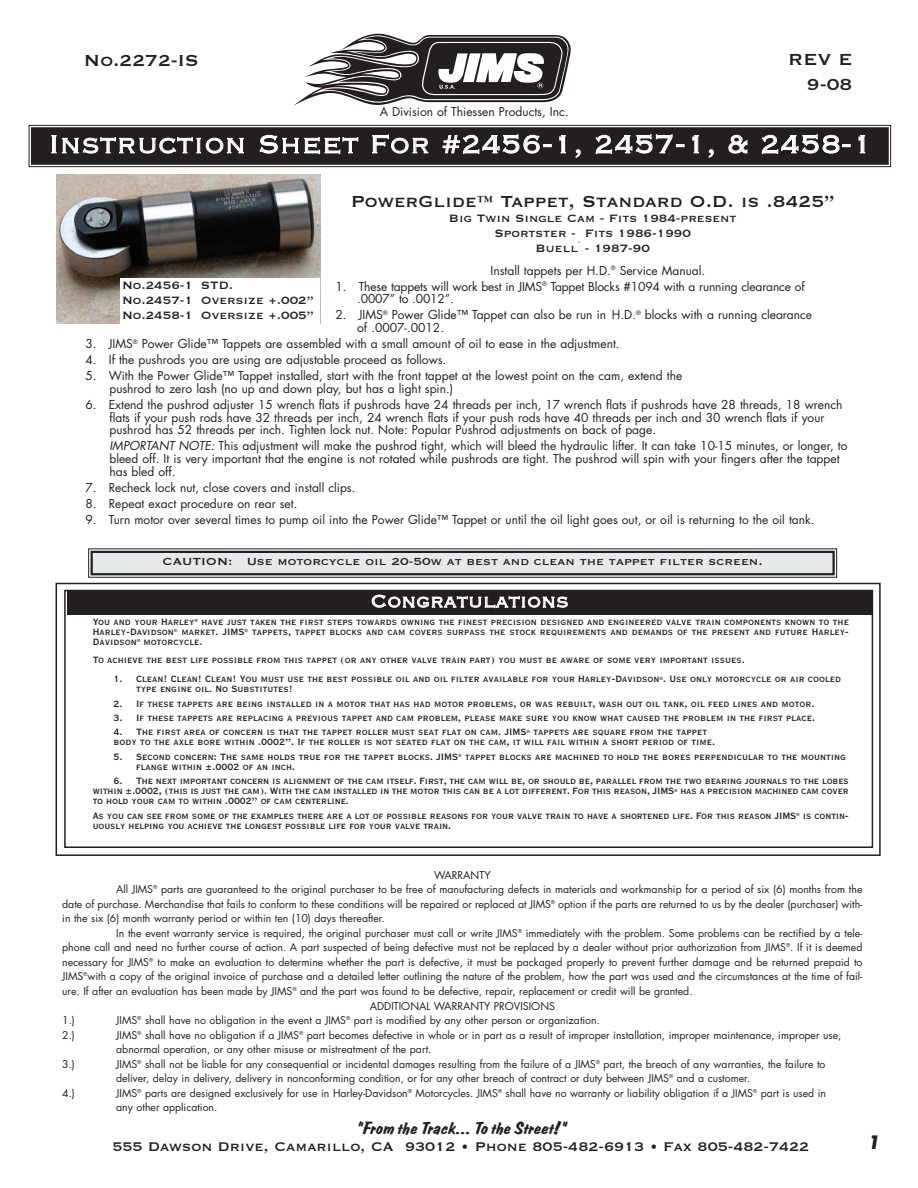
<style>
.page{position:relative;width:918px;height:1188px;background:#fff}
.page>*{position:absolute;margin:0;border:0;box-sizing:border-box;transform-origin:0 0}
.t1{font:33px "Copperplate Thirty Two BC";letter-spacing:.005em;color:#fff}
.t2{font:22.65px "Copperplate Thirty Two BC";color:#fff}
.t3{font:21px/25.2px "Copperplate Thirty One BC";color:#231f20;text-align:right}
.t4{font:18px "Carpens";color:#231f20}
.t5{font:italic 700 18px "Futura";color:#231f20}
.t6{font:16.5px "Copperplate Thirty One BC";color:#231f20}
.t7{font:13.95px/15px "Copperplate Thirty One BC";color:#231f20}
.t8{font:13.5px "Copperplate Thirty One BC";color:#231f20;scale:1.06 1}
.t9{font:12px/10.1px "Copperplate Thirty BC";color:#231f20}
.t10{font:12px/12.8px "Futura";color:#231f20}
.t11{font:10.5px/14.5px "Futura";color:#231f20}
.t12{font:3px "Copperplate Thirty One BC";color:#231f20}
.s1{font-style:italic}
</style>
<div class="page">
<div style="left:33px;top:130px;width:853px;height:33px;background:#231f20"></div>
<div style="left:29px;top:125px;width:862px;height:42px;border:1px solid #231f20"></div>
<div style="left:31px;top:127px;width:858px;height:38px;border:2px solid #231f20"></div>
<img style="left:57px;top:175px;width:264px;height:149px">
<div style="left:92px;top:552px;width:742px;height:22px;background:#e7e8e9"></div>
<div style="left:89px;top:549px;width:748px;height:28px;border:3px solid #fff"></div>
<div style="left:88px;top:548px;width:749px;height:30px;border:1px solid #231f20"></div>
<div style="left:91px;top:551px;width:744px;height:24px;border:2px solid #231f20"></div>
<div style="left:56px;top:583px;width:825px;height:273px;border:2px solid #231f20"></div>
<div style="left:67px;top:590px;width:805px;height:25px;background:#231f20"></div>
<svg style="left:294px;top:33px;width:277px;height:73px"></svg>
<div style="left:121px;top:279px;width:199px;height:45px;background:#fff"></div>
<h3 class="t3" style="left:84px;top:46px;width:116px">No.2272-IS</h3>
<p class="t10" style="left:380px;top:107px;width:190px">A Division of Thiessen Products, Inc.</p>
<h3 class="t3" style="left:788px;top:45px;width:66px">REV E<br>9-08</h3>
<h1 class="t1" style="left:48px;top:122px;width:825px">Instruction Sheet For #2456-1, 2457-1, &amp; 2458-1</h1>
<h3 class="t3" style="left:351px;top:187px;width:485px">PowerGlide™ Tappet, Standard O.D. is .8425”</h3>
<h3 class="t7" style="left:449px;top:209px;width:289px">Big Twin Single Cam - Fits 1984-present</h3>
<h3 class="t7" style="left:495px;top:224px;width:198px">Sportster - Fits 1986-1990</h3>
<h3 class="t7" style="left:536px;top:239px;width:44px">Buell</h3>
<p class="t12" style="left:578px;top:240px;width:3px">®</p>
<h3 class="t7" style="left:585px;top:239px;width:67px">- 1987-90</h3>
<p class="t10" style="left:491px;top:265px;width:216px">Install tappets per H.D.<sup>®</sup> Service Manual.</p>
<p class="t10" style="left:357px;top:281px;width:449px;text-indent:-22px">1. These tappets will work best in JIMS<sup>®</sup> Tappet Blocks #1094 with a running clearance of .0007” to .0012”.</p>
<p class="t10" style="left:357px;top:310px;width:456px;text-indent:-22px">2. JIMS<sup>®</sup> Power Glide™ Tappet can also be run in H.D.<sup>®</sup> blocks with a running clearance of .0007-.0012.</p>
<p class="t10" style="left:86px;top:338px;width:536px">3. JIMS<sup>®</sup> Power Glide™ Tappets are assembled with a small amount of oil to ease in the adjustment.</p>
<p class="t10" style="left:86px;top:354px;width:362px">4. If the pushrods you are using are adjustable proceed as follows.</p>
<p class="t10" style="left:109px;top:370px;width:574px;text-indent:-24px">5. With the Power Glide™ Tappet installed, start with the front tappet at the lowest point on the cam, extend the pushrod to zero lash (no up and down play, but has a light spin.)</p>
<p class="t10" style="left:109px;top:399px;width:735px;text-indent:-24px">6. Extend the pushrod adjuster 15 wrench flats if pushrods have 24 threads per inch, 17 wrench flats if pushrods have 28 threads, 18 wrench flats if your push rods have 32 threads per inch, 24 wrench flats if your push rods have 40 threads per inch and 30 wrench flats if your pushrod has 52 threads per inch. Tighten lock nut. Note: Popular Pushrod adjustments on back of page.</p>
<p class="t10" style="left:109px;top:441px;width:740px"><span class="s1">IMPORTANT NOTE:</span> This adjustment will make the pushrod tight, which will bleed the hydraulic lifter. It can take 10-15 minutes, or longer, to bleed off. It is very important that the engine is not rotated while pushrods are tight. The pushrod will spin with your fingers after the tappet has bled off.</p>
<p class="t10" style="left:86px;top:482px;width:271px">7. Recheck lock nut, close covers and install clips.</p>
<p class="t10" style="left:86px;top:498px;width:213px">8. Repeat exact procedure on rear set.</p>
<p class="t10" style="left:86px;top:514px;width:731px">9. Turn motor over several times to pump oil into the Power Glide™ Tappet or until the oil light goes out, or oil is returning to the oil tank.</p>
<p class="t8" style="left:162px;top:552px;width:568px">CAUTION: Use motorcycle oil 20-50w at best and clean the tappet filter screen.</p>
<h3 class="t7" style="left:122px;top:277px;width:193px">No.2456-1 STD.<br>No.2457-1 Oversize +.002”<br>No.2458-1 Oversize +.005”</h3>
<h2 class="t2" style="left:371px;top:586px;width:199px">Congratulations</h2>
<p class="t9" style="left:93px;top:615px;width:758px;text-align:justify">You and your Harley<sup>®</sup> have just taken the first steps towards owning the finest precision designed and engineered valve train components known to the Harley-Davidson<sup>®</sup> market. JIMS<sup>®</sup> tappets, tappet blocks and cam covers surpass the stock requirements and demands of the present and future Harley-Davidson<sup>®</sup> motorcycle.</p>
<p class="t9" style="left:93px;top:654px;width:654px">To achieve the best life possible from this tappet (or any other valve train part) you must be aware of some very important issues.</p>
<p class="t9" style="left:136px;top:673px;width:707px;text-indent:-22px">1. Clean! Clean! Clean! You must use the best possible oil and oil filter available for your Harley-Davidson<sup>®</sup>. Use only motorcycle or air cooled type engine oil. No Substitutes!</p>
<p class="t9" style="left:114px;top:697px;width:702px">2. If these tappets are being installed in a motor that has had motor problems, or was rebuilt, wash out oil tank, oil feed lines and motor.</p>
<p class="t9" style="left:114px;top:712px;width:703px">3. If these tappets are replacing a previous tappet and cam problem, please make sure you know what caused the problem in the first place.</p>
<p class="t9" style="left:114px;top:726px;width:603px">4. The first area of concern is that the tappet roller must seat flat on cam. JIMS<sup>®</sup> tappets are square from the tappet body to the axle bore within .0002”. If the roller is not seated flat on the cam, it will fail within a short period of time.</p>
<p class="t9" style="left:136px;top:751px;width:712px;text-indent:-22px">5. Second concern: The same holds true for the tappet blocks. JIMS<sup>®</sup> tappet blocks are machined to hold the bores perpendicular to the mounting flange within ±.0002 of an inch.</p>
<p class="t9" style="left:93px;top:775px;width:758px;text-align:justify;text-indent:21px">6. The next important concern is alignment of the cam itself. First, the cam will be, or should be, parallel from the two bearing journals to the lobes within ±.0002, (this is just the cam). With the cam installed in the motor this can be a lot different. For this reason, JIMS<sup>®</sup> has a precision machined cam cover to hold your cam to within .0002” of cam centerline.</p>
<p class="t9" style="left:93px;top:809px;width:758px">As you can see from some of the examples there are a lot of possible reasons for your valve train to have a shortened life. For this reason JIMS<sup>®</sup> is contin&shy;uously helping you achieve the longest possible life for your valve train.</p>
<p class="t11" style="left:434px;top:868px;width:58px">WARRANTY</p>
<p class="t11" style="left:116px;top:883px;width:748px">All JIMS<sup>®</sup> parts are guaranteed to the original purchaser to be free of manufacturing defects in materials and workmanship for a period of six (6) months from the</p>
<p class="t11" style="left:62px;top:898px;width:802px">date of purchase. Merchandise that fails to conform to these conditions will be repaired or replaced at JIMS<sup>®</sup> option if the parts are returned to us by the dealer (purchaser) with-</p>
<p class="t11" style="left:62px;top:912px;width:324px">in the six (6) month warranty period or within ten (10) days thereafter.</p>
<p class="t11" style="left:116px;top:927px;width:748px">In the event warranty service is required, the original purchaser must call or write JIMS<sup>®</sup> immediately with the problem. Some problems can be rectified by a tele-</p>
<p class="t11" style="left:62px;top:941px;width:802px">phone call and need no further course of action. A part suspected of being defective must not be replaced by a dealer without prior authorization from JIMS<sup>®</sup>. If it is deemed</p>
<p class="t11" style="left:62px;top:956px;width:802px">necessary for JIMS<sup>®</sup> to make an evaluation to determine whether the part is defective, it must be packaged properly to prevent further damage and be returned prepaid to</p>
<p class="t11" style="left:62px;top:970px;width:802px">JIMS<sup>®</sup>with a copy of the original invoice of purchase and a detailed letter outlining the nature of the problem, how the part was used and the circumstances at the time of fail-</p>
<p class="t11" style="left:62px;top:985px;width:632px">ure. If after an evaluation has been made by JIMS<sup>®</sup> and the part was found to be defective, repair, replacement or credit will be granted.</p>
<p class="t11" style="left:370px;top:999px;width:187px">ADDITIONAL WARRANTY PROVISIONS</p>
<p class="t11" style="left:62px;top:1014px;width:14px">1.)</p>
<p class="t11" style="left:116px;top:1014px;width:485px">JIMS<sup>®</sup> shall have no obligation in the event a JIMS<sup>®</sup> part is modified by any other person or organization.</p>
<p class="t11" style="left:62px;top:1028px;width:14px">2.)</p>
<p class="t11" style="left:116px;top:1028px;width:727px">JIMS<sup>®</sup> shall have no obligation if a JIMS<sup>®</sup> part becomes defective in whole or in part as a result of improper installation, improper maintenance, improper use, abnormal operation, or any other misuse or mistreatment of the part.</p>
<p class="t11" style="left:62px;top:1058px;width:14px">3.)</p>
<p class="t11" style="left:116px;top:1058px;width:711px">JIMS<sup>®</sup> shall not be liable for any consequential or incidental damages resulting from the failure of a JIMS<sup>®</sup> part, the breach of any warranties, the failure to deliver, delay in delivery, delivery in nonconforming condition, or for any other breach of contract or duty between JIMS<sup>®</sup> and a customer.</p>
<p class="t11" style="left:62px;top:1087px;width:14px">4.)</p>
<p class="t11" style="left:116px;top:1087px;width:711px">JIMS<sup>®</sup> parts are designed exclusively for use in Harley-Davidson<sup>®</sup> Motorcycles. JIMS<sup>®</sup> shall have no warranty or liability obligation if a JIMS<sup>®</sup> part is used in any other application.</p>
<h3 class="t4" style="left:356px;top:1122px;width:212px">“From the Track... To the Street!”</h3>
<h3 class="t6" style="left:112px;top:1135px;width:698px">555 Dawson Drive, Camarillo, CA 93012 • Phone 805-482-6913 • Fax 805-482-7422</h3>
<h3 class="t5" style="left:867px;top:1134px;width:14px">1</h3>
</div>
